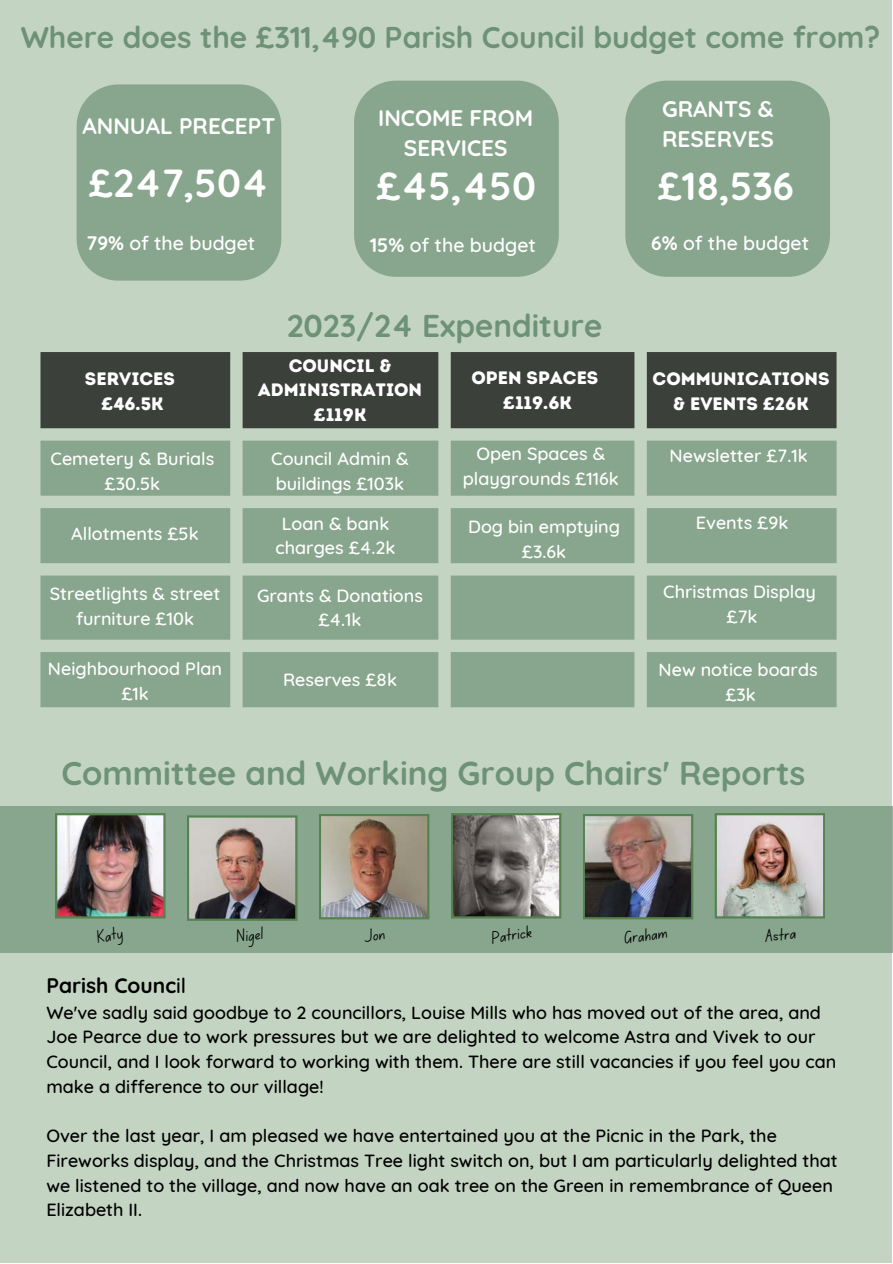
<style>
.page{position:relative;width:893px;height:1264px;background:#fff}
.page>*{position:absolute;margin:0;border:0;box-sizing:border-box;transform-origin:0 0}
.t1{font:700 39px "Quicksand";color:#fff}
.t2{font:700 33px "Quicksand";color:#6e9277}
.t3{font:700 31.5px "Quicksand";color:#6e9277}
.t4{font:700 30px "Quicksand";color:#6e9277}
.t5{font:700 22.5px/30.3px "Quicksand";color:#fff;text-align:center}
.t6{font:700 21px "Quicksand";color:#000}
.t7{font:500 19.5px "Quicksand";color:#fff}
.t8{font:500 18px/24.8px "Quicksand";color:#000}
.t9{font:500 18px/24.8px "Quicksand";color:#fff;text-align:center}
.t10{font:18px/24.8px "Intro Rust Base";color:#fff;text-align:center}
.t11{font:18px "Canva School Font";color:#000}
.s1{font-weight:700}
.s2{font-weight:500}
</style>
<div class="page">
<div style="left:0;top:0;width:891px;height:1262px;background:#c4d4c2"></div>
<div style="left:77px;top:84px;width:204px;height:196px;background:#88a68d"></div>
<div style="left:40px;top:352px;width:796px;height:76px;background:#3b403b"></div>
<svg style="left:40px;top:440px;width:796px;height:267px;fill:#88a68d"></svg>
<div style="left:0;top:806px;width:892px;height:146px;background:#88a68d"></div>
<div style="left:354px;top:81px;width:204px;height:196px;background:#88a68d"></div>
<div style="left:625px;top:81px;width:205px;height:196px;background:#88a68d"></div>
<img style="left:55px;top:813px;width:111px;height:105px">
<img style="left:187px;top:815px;width:110px;height:105px">
<img style="left:714px;top:813px;width:111px;height:105px">
<img style="left:583px;top:814px;width:110px;height:105px">
<svg style="left:451px;top:813px;width:110px;height:105px;background:#82817b"></svg>
<img style="left:319px;top:814px;width:110px;height:105px">
<h3 class="t4" style="left:21px;top:18px;width:861px">Where does the £311,490 Parish Council budget come from?</h3>
<p class="t5" style="left:82px;top:110px;width:194px">ANNUAL PRECEPT</p>
<h1 class="t1" style="left:89px;top:158px;width:181px">£247,504</h1>
<p class="t7" style="left:86px;top:231px;width:170px"><span class="s1">79%</span> of the budget</p>
<p class="t5" style="left:378px;top:102px;width:156px">INCOME FROM<br>SERVICES</p>
<p class="t5" style="left:662px;top:93px;width:113px;text-align:left">GRANTS &amp;<br>RESERVES</p>
<h1 class="t1" style="left:376px;top:160px;width:161px">£45,450</h1>
<h1 class="t1" style="left:657px;top:160px;width:138px">£18,536</h1>
<p class="t7" style="left:370px;top:232px;width:167px"><span class="s1">15%</span> of the budget</p>
<p class="t7" style="left:651px;top:231px;width:159px"><span class="s1">6%</span> of the budget</p>
<h3 class="t3" style="left:287px;top:305px;width:317px">2023/24 Expenditure</h3>
<p class="t10" style="left:85px;top:366px;width:92px">SERVICES £46.5k</p>
<p class="t9" style="left:50px;top:446px;width:165px">Cemetery &amp; Burials £30.5k</p>
<p class="t9" style="left:71px;top:520px;width:129px">Allotments £5k</p>
<p class="t9" style="left:50px;top:581px;width:172px">Streetlights &amp; street furniture £10k</p>
<p class="t10" style="left:258px;top:353px;width:166px">COUNCIL &amp;<br>ADMINISTRATION £119k</p>
<p class="t10" style="left:471px;top:365px;width:128px">OPEN SPACES £119.6k</p>
<p class="t10" style="left:652px;top:366px;width:178px">COMMUNICATIONS &amp; EVENTS £26k</p>
<p class="t9" style="left:463px;top:441px;width:157px">Open Spaces &amp; playgrounds £116k</p>
<p class="t9" style="left:669px;top:443px;width:140px">Newsletter £7.1k</p>
<p class="t9" style="left:271px;top:446px;width:139px;text-align:left">Council Admin &amp; buildings £103k</p>
<p class="t9" style="left:281px;top:510px;width:109px">Loan &amp; bank</p>
<p class="t9" style="left:695px;top:509px;width:94px">Events £9k</p>
<p class="t9" style="left:275px;top:535px;width:121px">charges £4.2k</p>
<p class="t9" style="left:257px;top:582px;width:167px">Grants &amp; Donations £4.1k</p>
<p class="t9" style="left:468px;top:514px;width:153px">Dog bin emptying £3.6k</p>
<p class="t9" style="left:663px;top:579px;width:154px">Christmas Display £7k</p>
<p class="t9" style="left:48px;top:656px;width:176px">Neighbourhood Plan £1k</p>
<p class="t9" style="left:283px;top:666px;width:115px">Reserves £8k</p>
<p class="t9" style="left:658px;top:657px;width:161px">New notice boards £3k</p>
<h2 class="t2" style="left:61px;top:752px;width:745px">Committee and Working Group Chairs' Reports</h2>
<p class="t11" style="left:95px;top:929px;width:28px;rotate:-13deg">Katy</p>
<p class="t11" style="left:235px;top:928px;width:28px;rotate:-8deg">Nigel</p>
<p class="t11" style="left:490px;top:929px;width:42px;rotate:-9deg">Patrick</p>
<p class="t11" style="left:622px;top:930px;width:45px;rotate:-9deg">Graham</p>
<p class="t11" style="left:764px;top:928px;width:32px;rotate:-8deg">Astra</p>
<p class="t6" style="left:46px;top:971px;width:141px">Parish Counc<span class="s2">il</span></p>
<p class="t8" style="left:46px;top:999px;width:791px">We've sadly said goodbye to 2 councillors, Louise Mills who has moved out of the area, and Joe Pearce due to work pressures but we are delighted to welcome Astra and Vivek to our Council, and I look forward to working with them. There are still vacancies if you feel you can make a difference to our village!</p>
<p class="t8" style="left:46px;top:1123px;width:792px">Over the last year, I am pleased we have entertained you at the Picnic in the Park, the Fireworks display, and the Christmas Tree light switch on, but I am particularly delighted that we listened to the village, and now have an oak tree on the Green in remembrance of Queen Elizabeth II.</p>
</div>
